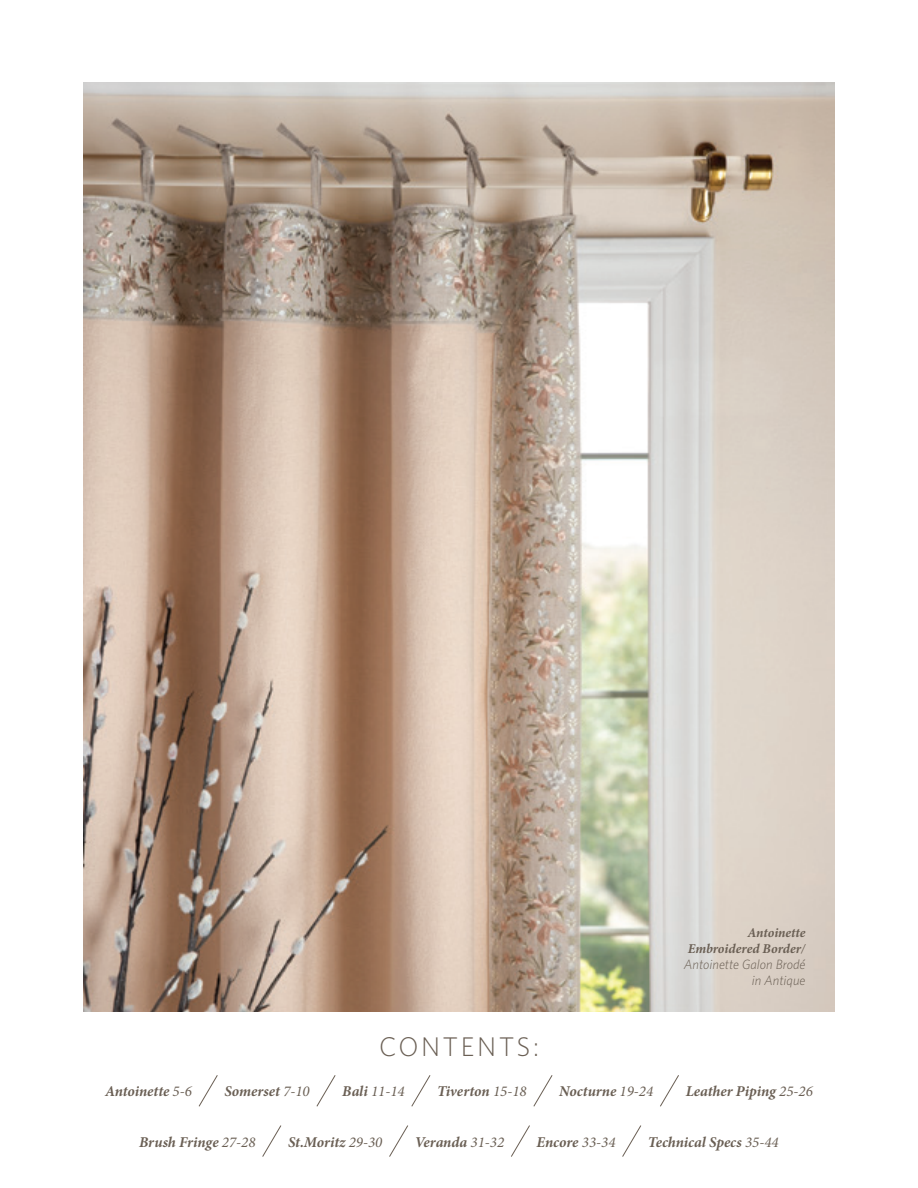
<style>
.page{position:relative;width:918px;height:1188px;background:#fff}
.page>*{position:absolute;margin:0;border:0;box-sizing:border-box;transform-origin:0 0}
.t1{font:300 27px "Whitney";letter-spacing:.1em;color:#6a5f54}
.t2{font:italic 700 15px "Minion Pro";letter-spacing:-.005em;color:#6a5f54}
.t3{font:italic 15px "Minion Pro";color:#6a5f54}
.t4{font:italic 300 13.5px "Whitney";color:#6a5f54}
.t5{font:italic 700 13.5px "Minion Pro";letter-spacing:-.005em;color:#6a5f54}
.s1{font-weight:400}
.s2{font-weight:700}
</style>
<div class="page">
<hr style="left:917px;top:0;width:1px;height:1188px;background:#feedde">
<img style="left:83px;top:83px;width:752px;height:929px">
<svg style="left:198px;top:1075px;width:20px;height:32px"></svg>
<svg style="left:316px;top:1075px;width:20px;height:32px"></svg>
<svg style="left:411px;top:1075px;width:20px;height:32px"></svg>
<svg style="left:533px;top:1075px;width:20px;height:32px"></svg>
<svg style="left:660px;top:1075px;width:19px;height:32px"></svg>
<svg style="left:262px;top:1125px;width:20px;height:32px"></svg>
<svg style="left:389px;top:1125px;width:19px;height:32px"></svg>
<svg style="left:511px;top:1125px;width:19px;height:32px"></svg>
<svg style="left:622px;top:1125px;width:20px;height:32px"></svg>
<p class="t1" style="left:379px;top:1029px;width:161px">CONTENTS:</p>
<p class="t5" style="left:748px;top:923px;width:59px">Antoinette</p>
<p class="t5" style="left:688px;top:939px;width:119px">Embroidered Border<span class="s1">/</span></p>
<p class="t4" style="left:684px;top:957px;width:123px">Antoinette Galon Brodé</p>
<p class="t4" style="left:752px;top:973px;width:55px">in Antique</p>
<p class="t2" style="left:105px;top:1081px;width:88px">Antoinette <span class="s1">5-6</span></p>
<p class="t2" style="left:224px;top:1081px;width:87px">Somerset <span class="s1">7-10</span></p>
<p class="t3" style="left:342px;top:1081px;width:64px"><span class="s2">Bali</span> 11-14</p>
<p class="t2" style="left:437px;top:1081px;width:91px">Tiverton <span class="s1">15-18</span></p>
<p class="t2" style="left:559px;top:1081px;width:96px">Nocturne <span class="s1">19-24</span></p>
<p class="t2" style="left:686px;top:1081px;width:129px">Leather Piping <span class="s1">25-26</span></p>
<p class="t2" style="left:139px;top:1131px;width:118px">Brush Fringe <span class="s1">27-28</span></p>
<p class="t2" style="left:288px;top:1131px;width:96px">St.Moritz <span class="s1">29-30</span></p>
<p class="t2" style="left:415px;top:1131px;width:91px">Veranda <span class="s1">31-32</span></p>
<p class="t2" style="left:537px;top:1131px;width:80px">Encore <span class="s1">33-34</span></p>
<p class="t2" style="left:648px;top:1131px;width:132px">Technical Specs <span class="s1">35-44</span></p>
</div>
